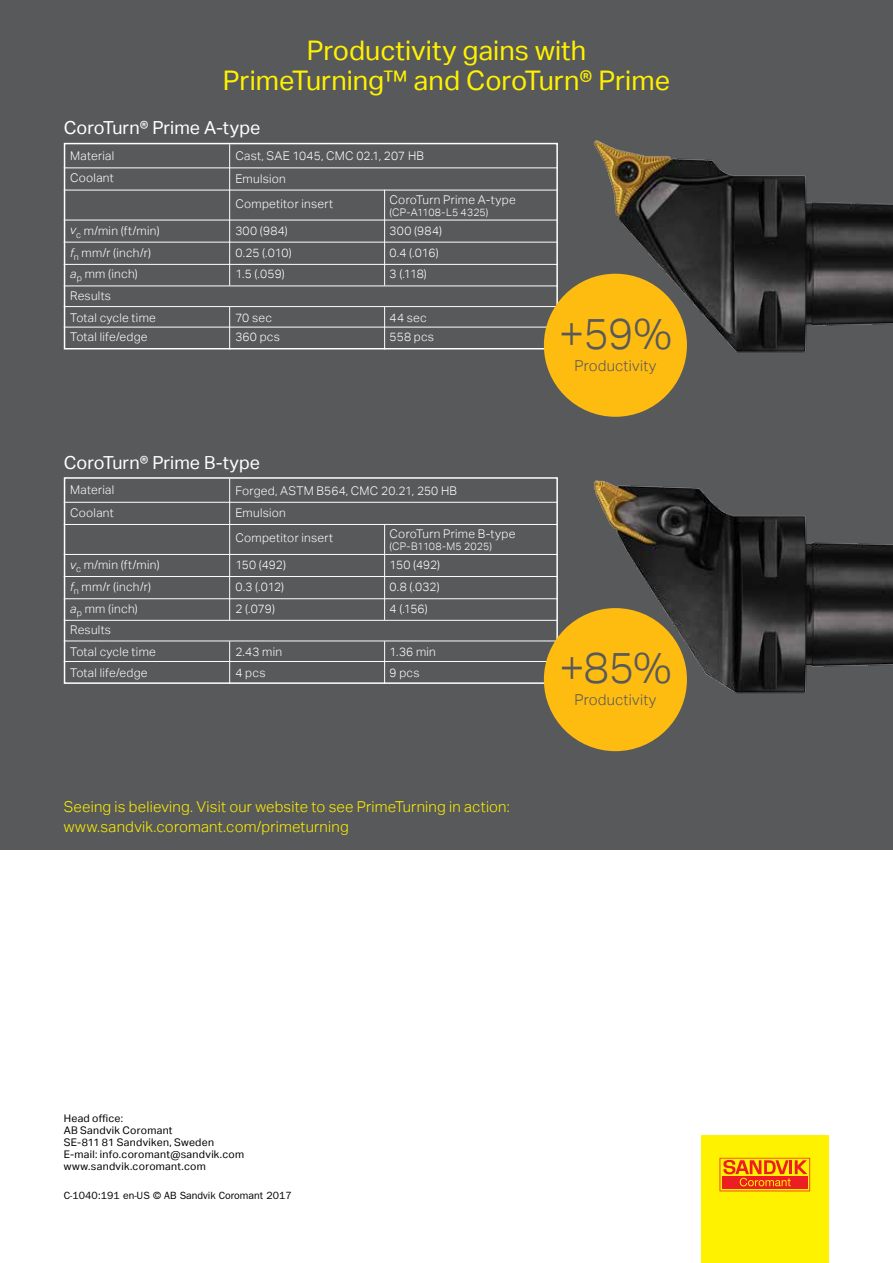
<style>
.page{position:relative;width:893px;height:1263px;background:#fff}
.page>*{position:absolute;margin:0;border:0;box-sizing:border-box;transform-origin:0 0}
.t1{font:300 43.5px "Aktiv Grotesk";color:#58595b}
.t2{font:27px/30px "Aktiv Grotesk";letter-spacing:.005em;color:#fff200;text-align:center}
.t3{font:18px "Aktiv Grotesk";letter-spacing:.005em;color:#fff}
.t4{font:300 15px/19.5px "Aktiv Grotesk";letter-spacing:.015em;color:#fff200}
.t5{font:300 15px "Aktiv Grotesk";letter-spacing:.015em;color:#58595b}
.t6{font:300 12px "Aktiv Grotesk";letter-spacing:.02em;color:#fff}
.t7{font:10.5px/12px "Aktiv Grotesk";letter-spacing:.03em;color:#000}
.t8{font:10.5px "ITC Franklin Gothic Std";color:#000}
.t9{font:300 10.5px "Aktiv Grotesk";letter-spacing:.005em;color:#fff}
.s1{font-style:italic}
</style>
<div class="page">
<div style="left:0;top:0;width:893px;height:849px;background:#58595b"></div>
<div style="left:701px;top:1136px;width:128px;height:127px;background:#fff200"></div>
<svg style="left:720px;top:1158px;width:90px;height:33px"></svg>
<img style="left:589px;top:140px;width:304px;height:216px">
<img style="left:589px;top:480px;width:304px;height:216px">
<div style="left:64px;top:143px;width:494px;height:206px;border:2px solid #fff"></div>
<div style="left:64px;top:477px;width:494px;height:207px;border:2px solid #fff"></div>
<hr style="left:64px;top:167px;width:494px;height:1px;background:#fff">
<hr style="left:64px;top:502px;width:494px;height:1px;background:#fff">
<hr style="left:64px;top:242px;width:494px;height:1px;background:#fff">
<hr style="left:64px;top:576px;width:494px;height:1px;background:#fff">
<hr style="left:64px;top:264px;width:494px;height:1px;background:#fff">
<hr style="left:64px;top:598px;width:494px;height:1px;background:#fff">
<hr style="left:64px;top:306px;width:494px;height:1px;background:#fff">
<hr style="left:64px;top:641px;width:494px;height:1px;background:#fff">
<hr style="left:64px;top:327px;width:494px;height:1px;background:#fff">
<hr style="left:64px;top:661px;width:494px;height:1px;background:#fff">
<hr style="left:64px;top:286px;width:494px;height:1px;background:#fff">
<hr style="left:64px;top:620px;width:494px;height:1px;background:#fff">
<hr style="left:229px;top:144px;width:1px;height:142px;background:#fff">
<hr style="left:229px;top:479px;width:1px;height:141px;background:#fff">
<hr style="left:229px;top:307px;width:1px;height:42px;background:#fff">
<hr style="left:229px;top:641px;width:1px;height:43px;background:#fff">
<hr style="left:384px;top:307px;width:1px;height:42px;background:#fff">
<hr style="left:384px;top:641px;width:1px;height:43px;background:#fff">
<hr style="left:384px;top:190px;width:1px;height:96px;background:#fff">
<div style="left:544px;top:608px;width:143px;height:143px;background:#febc11;border-radius:50%"></div>
<div style="left:544px;top:274px;width:143px;height:143px;background:#febc11;border-radius:50%"></div>
<hr style="left:384px;top:524px;width:1px;height:96px;background:#fff">
<hr style="left:64px;top:190px;width:494px;height:1px;background:#fff">
<hr style="left:64px;top:524px;width:494px;height:1px;background:#fff">
<hr style="left:64px;top:220px;width:494px;height:1px;background:#fff">
<hr style="left:64px;top:554px;width:494px;height:1px;background:#fff">
<h2 class="t2" style="left:223px;top:35px;width:449px">Productivity gains with<br>PrimeTurning™ and CoroTurn® Prime</h2>
<h3 class="t3" style="left:64px;top:117px;width:198px">CoroTurn® Prime A-type</h3>
<p class="t6" style="left:70px;top:149px;width:46px">Material</p>
<p class="t6" style="left:235px;top:149px;width:190px">Cast, SAE 1045, CMC 02.1, 207 HB</p>
<p class="t6" style="left:70px;top:171px;width:45px">Coolant</p>
<p class="t6" style="left:235px;top:171px;width:52px">Emulsion</p>
<p class="t6" style="left:235px;top:197px;width:99px">Competitor insert</p>
<p class="t6" style="left:390px;top:192px;width:128px">CoroTurn Prime A-type</p>
<p class="t9" style="left:390px;top:206px;width:100px">(CP-A1108-L5 4325)</p>
<p class="t6" style="left:70px;top:223px;width:91px"><span class="s1">v</span><sub>c</sub> m/min (ft/min)</p>
<p class="t6" style="left:235px;top:223px;width:54px">300 (984)</p>
<p class="t6" style="left:390px;top:223px;width:54px">300 (984)</p>
<p class="t6" style="left:70px;top:246px;width:82px"><span class="s1">f</span><sub>n</sub> mm/r (inch/r)</p>
<p class="t6" style="left:235px;top:246px;width:58px">0.25 (.010)</p>
<p class="t6" style="left:390px;top:246px;width:51px">0.4 (.016)</p>
<p class="t6" style="left:70px;top:267px;width:69px"><span class="s1">a</span><sub>p</sub> mm (inch)</p>
<p class="t6" style="left:235px;top:267px;width:51px">1.5 (.059)</p>
<p class="t6" style="left:390px;top:267px;width:39px">3 (.118)</p>
<p class="t6" style="left:70px;top:289px;width:43px">Results</p>
<p class="t6" style="left:70px;top:311px;width:87px">Total cycle time</p>
<p class="t6" style="left:235px;top:311px;width:38px">70 sec</p>
<p class="t6" style="left:390px;top:311px;width:39px">44 sec</p>
<p class="t6" style="left:70px;top:330px;width:79px">Total life/edge</p>
<p class="t6" style="left:235px;top:330px;width:46px">360 pcs</p>
<p class="t6" style="left:390px;top:330px;width:46px">558 pcs</p>
<h3 class="t3" style="left:64px;top:452px;width:198px">CoroTurn® Prime B-type</h3>
<p class="t6" style="left:70px;top:483px;width:46px">Material</p>
<p class="t6" style="left:235px;top:483px;width:223px">Forged, ASTM B564, CMC 20.21, 250 HB</p>
<p class="t6" style="left:70px;top:505px;width:45px">Coolant</p>
<p class="t6" style="left:235px;top:506px;width:52px">Emulsion</p>
<p class="t6" style="left:235px;top:531px;width:99px">Competitor insert</p>
<p class="t6" style="left:390px;top:527px;width:128px">CoroTurn Prime B-type</p>
<p class="t9" style="left:390px;top:540px;width:104px">(CP-B1108-M5 2025)</p>
<p class="t6" style="left:70px;top:558px;width:91px"><span class="s1">v</span><sub>c</sub> m/min (ft/min)</p>
<p class="t6" style="left:235px;top:558px;width:52px">150 (492)</p>
<p class="t6" style="left:390px;top:558px;width:52px">150 (492)</p>
<p class="t6" style="left:70px;top:580px;width:82px"><span class="s1">f</span><sub>n</sub> mm/r (inch/r)</p>
<p class="t6" style="left:235px;top:580px;width:50px">0.3 (.012)</p>
<p class="t6" style="left:390px;top:580px;width:52px">0.8 (.032)</p>
<p class="t6" style="left:70px;top:601px;width:69px"><span class="s1">a</span><sub>p</sub> mm (inch)</p>
<p class="t6" style="left:235px;top:601px;width:41px">2 (.079)</p>
<p class="t6" style="left:390px;top:601px;width:40px">4 (.156)</p>
<p class="t6" style="left:70px;top:623px;width:43px">Results</p>
<p class="t6" style="left:70px;top:645px;width:87px">Total cycle time</p>
<p class="t6" style="left:235px;top:645px;width:48px">2.43 min</p>
<p class="t6" style="left:390px;top:645px;width:48px">1.36 min</p>
<p class="t6" style="left:70px;top:666px;width:79px">Total life/edge</p>
<p class="t6" style="left:235px;top:666px;width:32px">4 pcs</p>
<p class="t6" style="left:390px;top:666px;width:32px">9 pcs</p>
<p class="t4" style="left:64px;top:797px;width:447px">Seeing is believing. Visit our website to see PrimeTurning in action: www.sandvik.coromant.com/primeturning</p>
<h1 class="t1" style="left:559px;top:308px;width:115px">+59%</h1>
<p class="t5" style="left:574px;top:357px;width:84px">Productivity</p>
<h1 class="t1" style="left:559px;top:642px;width:114px">+85%</h1>
<p class="t5" style="left:574px;top:691px;width:84px">Productivity</p>
<p class="t7" style="left:64px;top:1112px;width:182px">Head office:<br>AB Sandvik Coromant<br>SE-811 81 Sandviken, Sweden<br>E-mail: info.coromant@sandvik.com www.sandvik.coromant.com</p>
<p class="t8" style="left:64px;top:1189px;width:229px">C-1040:191 en-US © AB Sandvik Coromant 2017</p>
</div>
